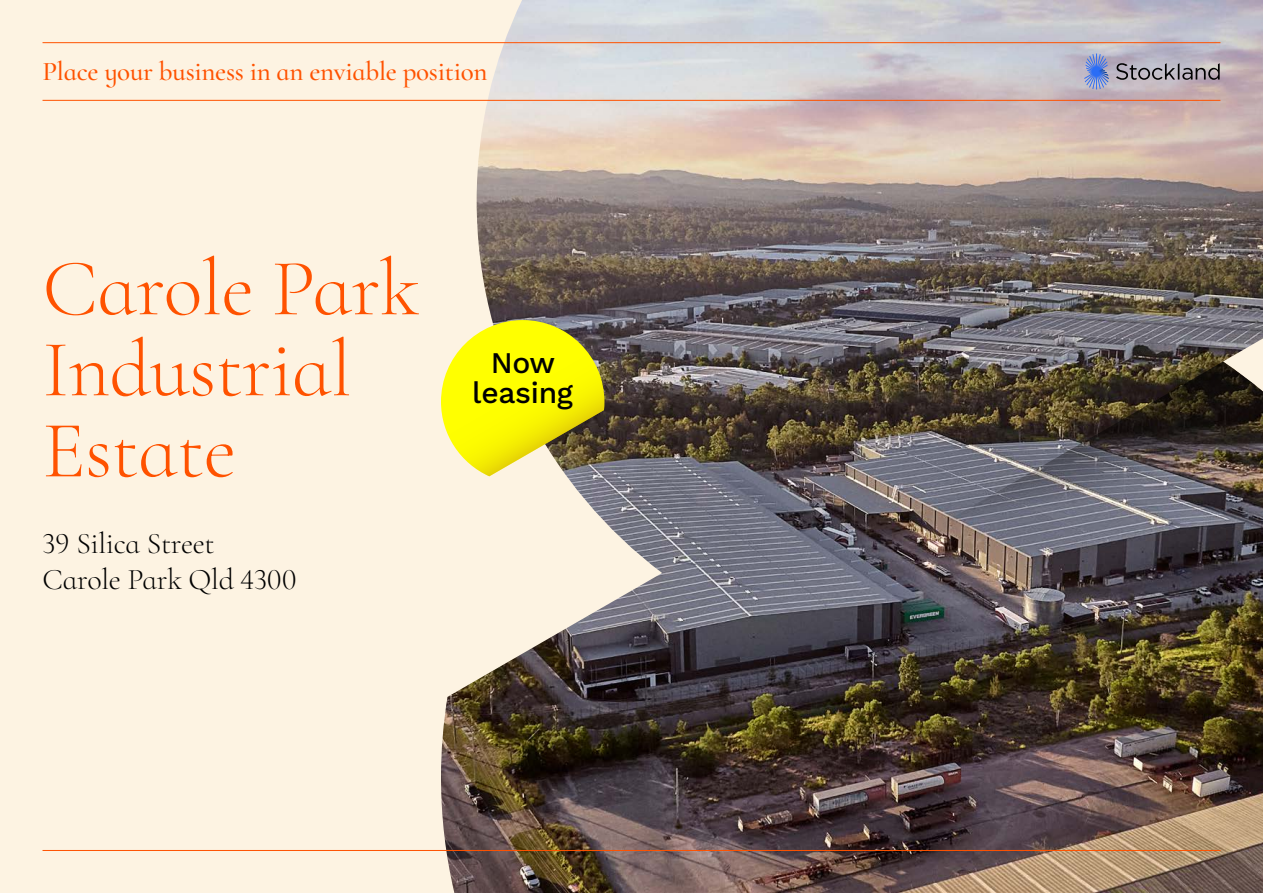
<style>
.page{position:relative;width:1263px;height:893px;background:#fdf3e2}
.page>*{position:absolute;margin:0;border:0;box-sizing:border-box;transform-origin:0 0}
.t1{font:300 81px/81px "Cormorant Infant";letter-spacing:-.01em;color:#ff5200}
.t2{font:300 30px/36px "Cormorant Infant";letter-spacing:-.01em;color:#000}
.t3{font:500 30px/30px "Work Sans";letter-spacing:-.01em;color:#000;text-align:center}
.t4{font:500 27px "Cormorant Infant";letter-spacing:-.01em;color:#ff5200}
</style>
<div class="page">
<img style="left:441px;top:0;width:822px;height:893px">
<img style="left:942px;top:361px;width:321px;height:297px">
<hr style="left:43px;top:42px;width:1177px;height:1px;background:#ff5200">
<hr style="left:43px;top:100px;width:1177px;height:1px;background:#ff5200">
<svg style="left:1116px;top:63px;width:104px;height:17px;background:#908b93"></svg>
<svg style="left:1084px;top:54px;width:25px;height:35px"></svg>
<svg style="left:441px;top:320px;width:163px;height:156px;background:#e3de2c"></svg>
<hr style="left:43px;top:850px;width:1177px;height:1px;background:#ff5200">
<p class="t4" style="left:43px;top:55px;width:446px">Place your business in an enviable position</p>
<h1 class="t1" style="left:43px;top:248px;width:379px">Carole Park<br>Industrial<br>Estate</h1>
<p class="t2" style="left:43px;top:525px;width:256px">39 Silica Street<br>Carole Park Qld 4300</p>
<p class="t3" style="left:472px;top:347px;width:102px">Now leasing</p>
</div>
